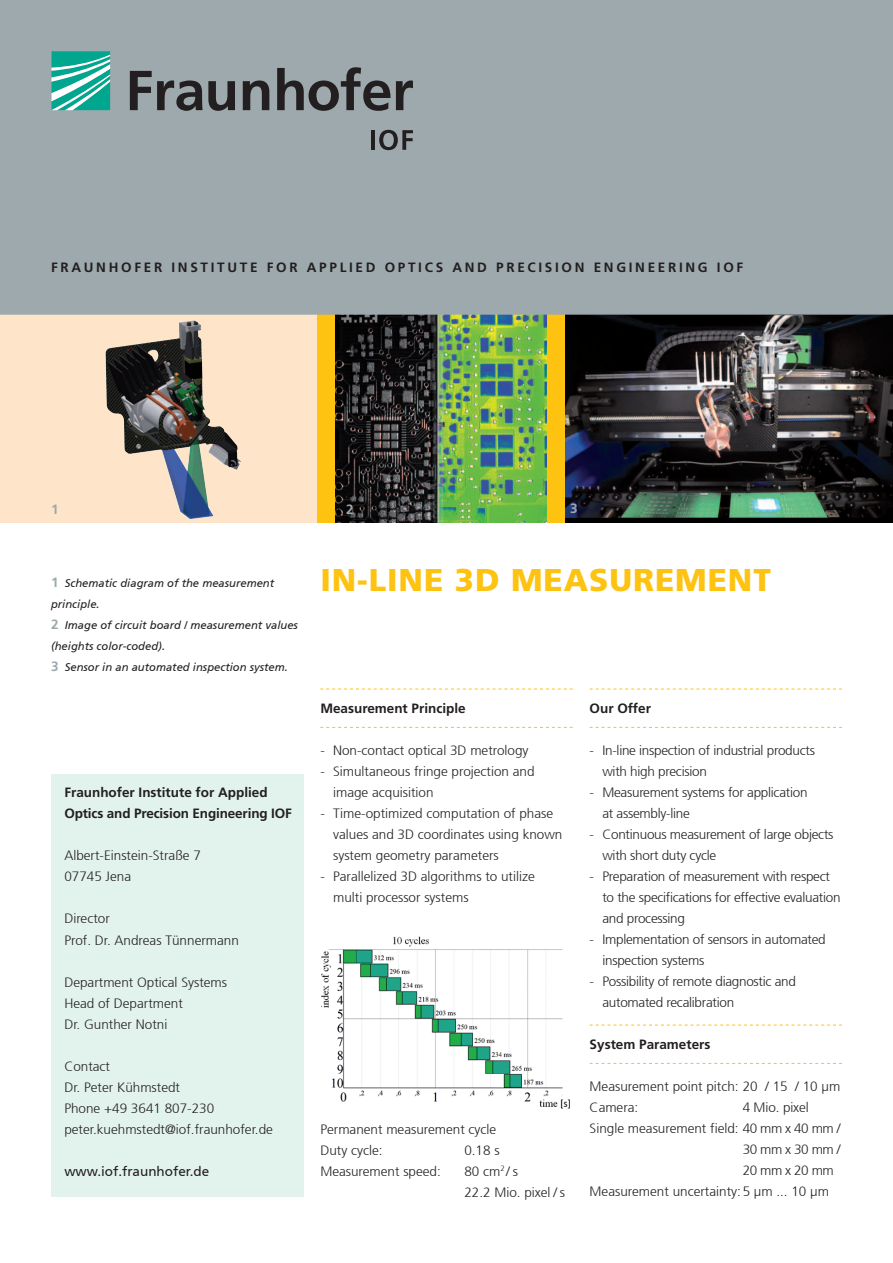
<style>
.page{position:relative;width:893px;height:1263px;background:#fff}
.page>*{position:absolute;margin:0;border:0;box-sizing:border-box;transform-origin:0 0}
.t1{font:900 31.5px "Frutiger";letter-spacing:.03em;color:#fec210}
.t2{font:300 13.5px/21px "Frutiger";color:#231f20}
.t3{font:300 13.5px/21px "Frutiger";letter-spacing:-.02em;color:#231f20}
.t4{font:700 13.5px/21px "Frutiger";color:#231f20}
.t5{font:700 13.5px "Frutiger";letter-spacing:.2em;color:#231f20}
.t6{font:13.5px "Frutiger Fhg";color:#231f20}
.t7{font:700 13.5px "Frutiger";color:#9da9ad}
.t8{font:italic 11.25px/21px "Frutiger";color:#231f20}
.s1{font-weight:700;font-style:normal;font-size:13.5px;color:#9da9ad}
</style>
<div class="page">
<div style="left:0;top:300px;width:893px;height:223px;background:#fee5ca"></div>
<img style="left:565px;top:315px;width:328px;height:207px">
<img style="left:335px;top:315px;width:213px;height:207px">
<div style="left:548px;top:313px;width:17px;height:210px;background:#fec210"></div>
<div style="left:318px;top:313px;width:17px;height:209px;background:#fec210"></div>
<img style="left:105px;top:321px;width:88px;height:96px">
<svg style="left:320px;top:689px;width:253px;height:1px"></svg>
<svg style="left:320px;top:727px;width:253px;height:1px"></svg>
<svg style="left:590px;top:689px;width:252px;height:1px"></svg>
<svg style="left:590px;top:727px;width:252px;height:1px"></svg>
<svg style="left:590px;top:1025px;width:252px;height:1px"></svg>
<svg style="left:590px;top:1063px;width:252px;height:1px"></svg>
<div style="left:52px;top:774px;width:252px;height:422px;background:#e2f3ee"></div>
<img style="left:321px;top:936px;width:249px;height:172px">
<div style="left:0;top:0;width:893px;height:315px;background:#9da9ad"></div>
<svg style="left:52px;top:51px;width:58px;height:59px"></svg>
<svg style="left:130px;top:67px;width:283px;height:44px"></svg>
<hr style="left:371px;top:130px;width:4px;height:20px;background:#231f20">
<svg style="left:379px;top:130px;width:34px;height:20px"></svg>
<p class="t5" style="left:51px;top:260px;width:694px">FRAUNHOFER INSTITUTE FOR APPLIED OPTICS AND PRECISION ENGINEERING IOF</p>
<p class="t7" style="left:51px;top:501px;width:9px">1</p>
<p class="t7" style="left:346px;top:501px;width:9px">2</p>
<p class="t7" style="left:570px;top:500px;width:9px">3</p>
<p class="t8" style="left:51px;top:573px;width:248px"><span class="s1">1</span> Schematic diagram of the measurement principle.<br><span class="s1">2</span> Image of circuit board / measurement values (heights color-coded).<br><span class="s1">3</span> Sensor in an automated inspection system.</p>
<h1 class="t1" style="left:320px;top:561px;width:452px">IN-LINE 3D MEASUREMENT</h1>
<p class="t4" style="left:320px;top:698px;width:147px">Measurement Principle</p>
<p class="t2" style="left:320px;top:740px;width:210px">- Non-contact optical 3D metrology</p>
<p class="t2" style="left:333px;top:761px;width:203px;text-indent:-13px">- Simultaneous fringe projection and image acquisition</p>
<p class="t2" style="left:333px;top:803px;width:231px;text-indent:-13px">- Time-optimized computation of phase values and 3D coordinates using known system geometry parameters</p>
<p class="t2" style="left:333px;top:866px;width:203px;text-indent:-13px">- Parallelized 3D algorithms to utilize multi processor systems</p>
<p class="t4" style="left:590px;top:698px;width:63px">Our Offer</p>
<p class="t3" style="left:602px;top:740px;width:214px;text-indent:-13px">- In-line inspection of industrial products with high precision</p>
<p class="t3" style="left:602px;top:782px;width:207px;text-indent:-13px">- Measurement systems for application at assembly-line</p>
<p class="t3" style="left:602px;top:824px;width:233px;text-indent:-13px">- Continuous measurement of large objects with short duty cycle</p>
<p class="t3" style="left:602px;top:866px;width:240px;text-indent:-13px">- Preparation of measurement with respect to the specifications for effective evaluation and processing</p>
<p class="t3" style="left:602px;top:929px;width:225px;text-indent:-13px">- Implementation of sensors in automated inspection systems</p>
<p class="t3" style="left:602px;top:971px;width:195px;text-indent:-13px">- Possibility of remote diagnostic and automated recalibration</p>
<p class="t4" style="left:590px;top:1034px;width:122px">System Parameters</p>
<p class="t2" style="left:590px;top:1076px;width:252px">Measurement point pitch: 20 / 15 / 10 µm<br>Camera:</p>
<p class="t4" style="left:64px;top:782px;width:229px">Fraunhofer Institute for Applied<br>Optics and Precision Engineering IOF</p>
<p class="t2" style="left:64px;top:845px;width:138px">Albert-Einstein-Straße 7<br>07745 Jena</p>
<p class="t2" style="left:64px;top:908px;width:176px">Director<br>Prof. Dr. Andreas Tünnermann</p>
<p class="t2" style="left:64px;top:971px;width:164px">Department Optical Systems<br>Head of Department<br>Dr. Gunther Notni</p>
<p class="t2" style="left:64px;top:1055px;width:210px">Contact<br>Dr. Peter Kühmstedt<br>Phone +49 3641 807-230 peter.kuehmstedt@iof.fraunhofer.de</p>
<p class="t6" style="left:64px;top:1163px;width:147px">www.iof.fraunhofer.de</p>
<p class="t2" style="left:743px;top:1097px;width:68px">4 Mio. pixel</p>
<p class="t2" style="left:590px;top:1118px;width:252px">Single measurement field: 40 mm x 40 mm /</p>
<p class="t2" style="left:743px;top:1139px;width:99px">30 mm x 30 mm /</p>
<p class="t2" style="left:743px;top:1160px;width:93px">20 mm x 20 mm</p>
<p class="t2" style="left:590px;top:1181px;width:241px">Measurement uncertainty:5 µm ... 10 µm</p>
<p class="t2" style="left:320px;top:1119px;width:177px">Permanent measurement cycle<br>Duty cycle:</p>
<p class="t2" style="left:464px;top:1140px;width:37px">0.18 s</p>
<p class="t2" style="left:320px;top:1161px;width:122px">Measurement speed:</p>
<p class="t2" style="left:464px;top:1161px;width:102px">80 cm<sup>2</sup> /s<br>22.2 Mio. pixel / s</p>
</div>
